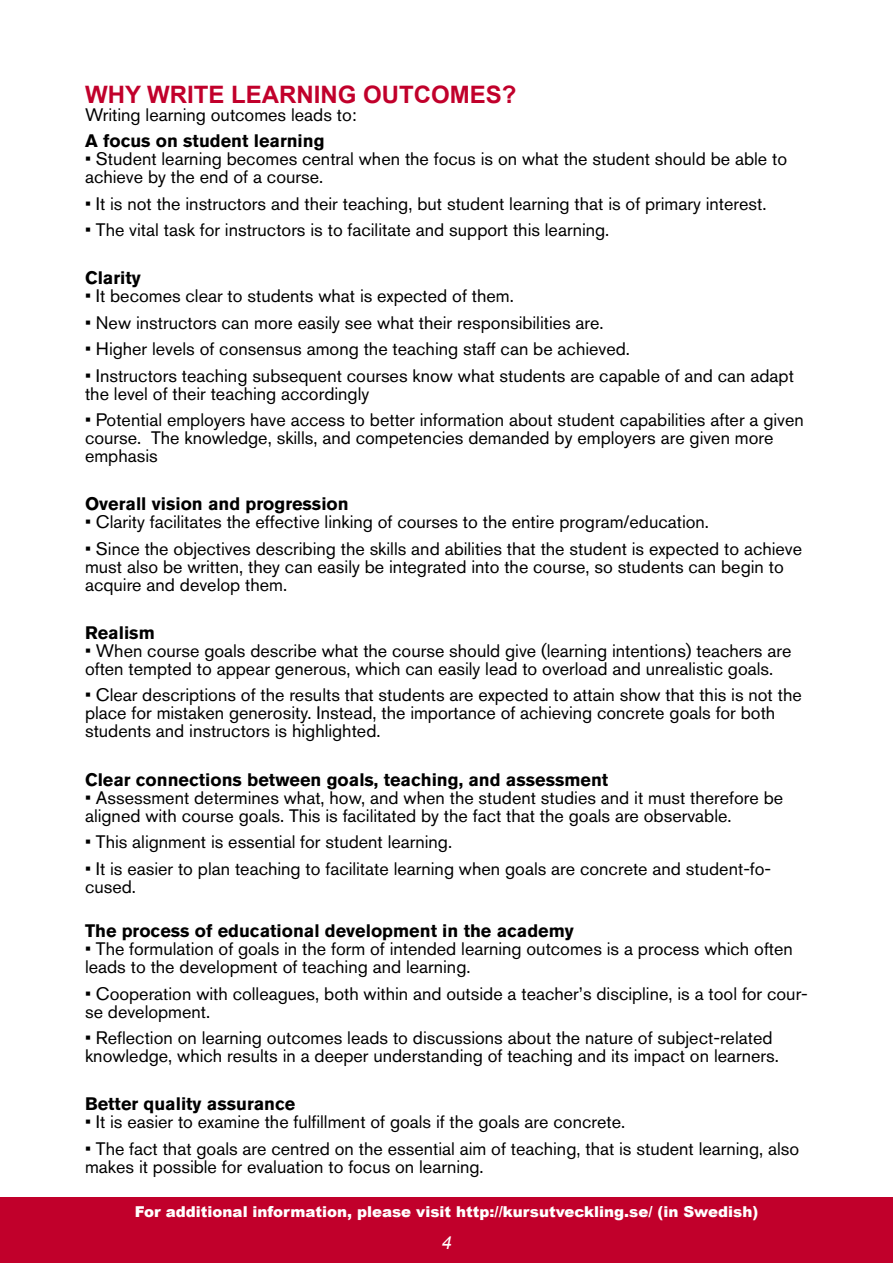
<style>
.page{position:relative;width:893px;height:1263px;background:#fff}
.page>*{position:absolute;margin:0;border:0;box-sizing:border-box;transform-origin:0 0}
.t1{font:700 24px "Arial";color:#c1002b}
.t2{font:18px/18px "Akzidenz Grotesk BQ";color:#000}
.t3{font:700 18px "Akzidenz Grotesk BQ";color:#000}
.t4{font:900 15px "Arial";color:#fff}
</style>
<div class="page">
<div style="left:0;top:1197px;width:893px;height:66px;background:#c1002b"></div>
<h1 class="t1" style="left:85px;top:78px;width:433px">WHY WRITE LEARNING OUTCOMES?</h1>
<p class="t2" style="left:85px;top:105px;width:273px">Writing learning outcomes leads to:</p>
<p class="t3" style="left:85px;top:130px;width:241px">A focus on student learning</p>
<p class="t2" style="left:85px;top:150px;width:704px">• Student learning becomes central when the focus is on what the student should be able to achieve by the end of a course.</p>
<p class="t2" style="left:85px;top:194px;width:683px">• It is not the instructors and their teaching, but student learning that is of primary interest.</p>
<p class="t2" style="left:85px;top:221px;width:526px">• The vital task for instructors is to facilitate and support this learning.</p>
<p class="t3" style="left:85px;top:267px;width:57px">Clarity</p>
<p class="t2" style="left:85px;top:287px;width:430px">• It becomes clear to students what is expected of them.</p>
<p class="t2" style="left:85px;top:313px;width:520px">• New instructors can more easily see what their responsibilities are.</p>
<p class="t2" style="left:85px;top:340px;width:546px">• Higher levels of consensus among the teaching staff can be achieved.</p>
<p class="t2" style="left:85px;top:366px;width:710px">• Instructors teaching subsequent courses know what students are capable of and can adapt the level of their teaching accordingly</p>
<p class="t2" style="left:85px;top:411px;width:720px">• Potential employers have access to better information about student capabilities after a given course. The knowledge, skills, and competencies demanded by employers are given more emphasis</p>
<p class="t3" style="left:85px;top:494px;width:265px">Overall vision and progression</p>
<p class="t2" style="left:85px;top:513px;width:625px">• Clarity facilitates the effective linking of courses to the entire program/education.</p>
<p class="t2" style="left:85px;top:539px;width:719px">• Since the objectives describing the skills and abilities that the student is expected to achieve must also be written, they can easily be integrated into the course, so students can begin to acquire and develop them.</p>
<p class="t3" style="left:85px;top:622px;width:71px">Realism</p>
<p class="t2" style="left:85px;top:641px;width:708px">• When course goals describe what the course should give (learning intentions) teachers are often tempted to appear generous, which can easily lead to overload and unrealistic goals.</p>
<p class="t2" style="left:85px;top:686px;width:718px">• Clear descriptions of the results that students are expected to attain show that this is not the place for mistaken generosity. Instead, the importance of achieving concrete goals for both students and instructors is highlighted.</p>
<p class="t3" style="left:85px;top:769px;width:525px">Clear connections between goals, teaching, and assessment</p>
<p class="t2" style="left:85px;top:788px;width:700px">• Assessment determines what, how, and when the student studies and it must therefore be aligned with course goals. This is facilitated by the fact that the goals are observable.</p>
<p class="t2" style="left:85px;top:833px;width:369px">• This alignment is essential for student learning.</p>
<p class="t2" style="left:85px;top:859px;width:688px">• It is easier to plan teaching to facilitate learning when goals are concrete and student-fo&shy;cused.</p>
<p class="t3" style="left:85px;top:920px;width:490px">The process of educational development in the academy</p>
<p class="t2" style="left:85px;top:940px;width:709px">• The formulation of goals in the form of intended learning outcomes is a process which often leads to the development of teaching and learning.</p>
<p class="t2" style="left:85px;top:984px;width:724px">• Cooperation with colleagues, both within and outside a teacher’s discipline, is a tool for cour&shy;se development.</p>
<p class="t2" style="left:85px;top:1029px;width:695px">• Reflection on learning outcomes leads to discussions about the nature of subject-related knowledge, which results in a deeper understanding of teaching and its impact on learners.</p>
<p class="t3" style="left:85px;top:1093px;width:212px">Better quality assurance</p>
<p class="t2" style="left:85px;top:1113px;width:542px">• It is easier to examine the fulfillment of goals if the goals are concrete.</p>
<p class="t2" style="left:85px;top:1139px;width:716px">• The fact that goals are centred on the essential aim of teaching, that is student learning, also makes it possible for evaluation to focus on learning.</p>
<p class="t4" style="left:135px;top:1201px;width:625px">For additional information, please visit http://kursutveckling.se/ (in Swedish)</p>
</div>
